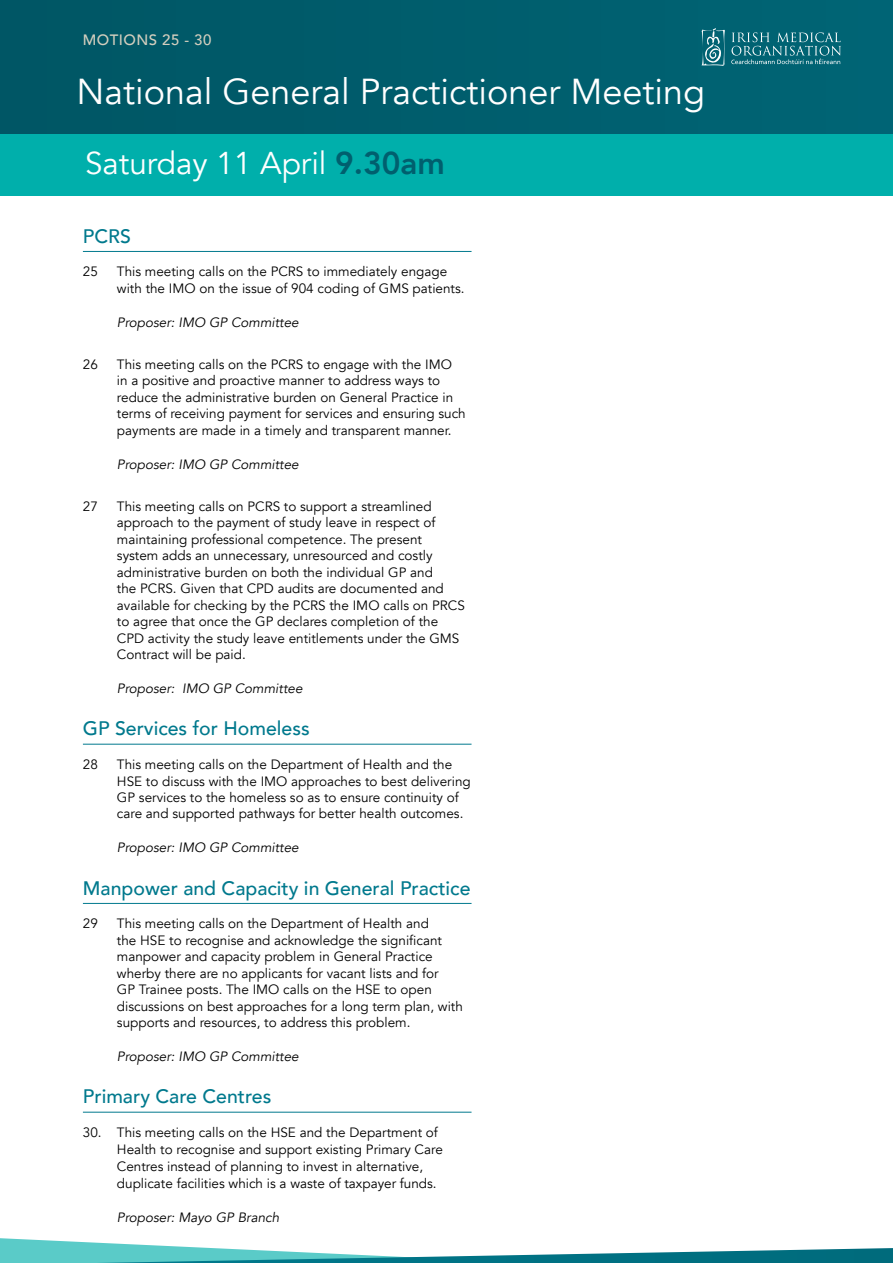
<style>
.page{position:relative;width:893px;height:1263px;background:#fff}
.page>*{position:absolute;margin:0;border:0;box-sizing:border-box;transform-origin:0 0}
.t1{font:36px "Avenir";color:#fff}
.t2{font:31.5px "Avenir";color:#fff}
.t3{font:500 19.5px "Avenir";color:#00798d}
.t4{font:500 15px "Avenir";letter-spacing:.03em;color:#d3cebe}
.t5{font:13.5px/16.5px "Avenir";color:#000}
.t6{font:italic 13.5px "Avenir";color:#000}
.s1{font-weight:800;color:#005f6e}
</style>
<div class="page">
<div style="left:0;top:0;width:893px;height:196px;background:#00afab"></div>
<div style="left:0;top:0;width:893px;height:134px;background:#005d6c"></div>
<hr style="left:83px;top:251px;width:389px;height:1px;background:#00798d">
<hr style="left:83px;top:744px;width:389px;height:1px;background:#00798d">
<hr style="left:83px;top:903px;width:389px;height:1px;background:#00798d">
<hr style="left:83px;top:1112px;width:389px;height:1px;background:#00798d">
<svg style="left:0;top:1238px;width:893px;height:25px"></svg>
<svg style="left:701px;top:28px;width:24px;height:38px"></svg>
<svg style="left:731px;top:32px;width:110px;height:32px"></svg>
<p class="t4" style="left:83px;top:27px;width:130px">MOTIONS 25 - 30</p>
<h1 class="t1" style="left:77px;top:71px;width:630px">National General Practictioner Meeting</h1>
<h2 class="t2" style="left:85px;top:145px;width:361px">Saturday 11 April <span class="s1">9.30am</span></h2>
<h3 class="t3" style="left:83px;top:219px;width:50px">PCRS</h3>
<p class="t5" style="left:83px;top:264px;width:17px">25</p>
<p class="t5" style="left:117px;top:264px;width:349px">This meeting calls on the PCRS to immediately engage with the IMO on the issue of 904 coding of GMS patients.</p>
<p class="t6" style="left:117px;top:314px;width:183px">Proposer: IMO GP Committee</p>
<p class="t5" style="left:83px;top:356px;width:17px">26</p>
<p class="t5" style="left:117px;top:356px;width:350px">This meeting calls on the PCRS to engage with the IMO in a positive and proactive manner to address ways to reduce the administrative burden on General Practice in terms of receiving payment for services and ensuring such payments are made in a timely and transparent manner.</p>
<p class="t6" style="left:117px;top:456px;width:183px">Proposer: IMO GP Committee</p>
<p class="t5" style="left:83px;top:498px;width:17px">27</p>
<p class="t5" style="left:117px;top:498px;width:349px">This meeting calls on PCRS to support a streamlined approach to the payment of study leave in respect of maintaining professional competence. The present system adds an unnecessary, unresourced and costly administrative burden on both the individual GP and<br>the PCRS. Given that CPD audits are documented and available for checking by the PCRS the IMO calls on PRCS to agree that once the GP declares completion of the CPD activity the study leave entitlements under the GMS Contract will be paid.</p>
<p class="t6" style="left:117px;top:680px;width:187px">Proposer: IMO GP Committee</p>
<h3 class="t3" style="left:83px;top:712px;width:228px">GP Services for Homeless</h3>
<p class="t5" style="left:83px;top:756px;width:17px">28</p>
<p class="t5" style="left:117px;top:756px;width:355px">This meeting calls on the Department of Health and the HSE to discuss with the IMO approaches to best delivering GP services to the homeless so as to ensure continuity of care and supported pathways for better health outcomes.</p>
<p class="t6" style="left:117px;top:840px;width:183px">Proposer: IMO GP Committee</p>
<h3 class="t3" style="left:83px;top:871px;width:389px">Manpower and Capacity in General Practice</h3>
<p class="t5" style="left:83px;top:915px;width:17px">29</p>
<p class="t5" style="left:117px;top:915px;width:347px">This meeting calls on the Department of Health and<br>the HSE to recognise and acknowledge the significant manpower and capacity problem in General Practice wherby there are no applicants for vacant lists and for<br>GP Trainee posts. The IMO calls on the HSE to open discussions on best approaches for a long term plan, with supports and resources, to address this problem.</p>
<p class="t6" style="left:117px;top:1048px;width:183px">Proposer: IMO GP Committee</p>
<h3 class="t3" style="left:83px;top:1080px;width:190px">Primary Care Centres</h3>
<p class="t5" style="left:117px;top:1124px;width:327px;line-height:17px;text-indent:-34px">30. This meeting calls on the HSE and the Department of Health to recognise and support existing Primary Care Centres instead of planning to invest in alternative, duplicate facilities which is a waste of taxpayer funds.</p>
<p class="t6" style="left:117px;top:1209px;width:164px">Proposer: Mayo GP Branch</p>
</div>
